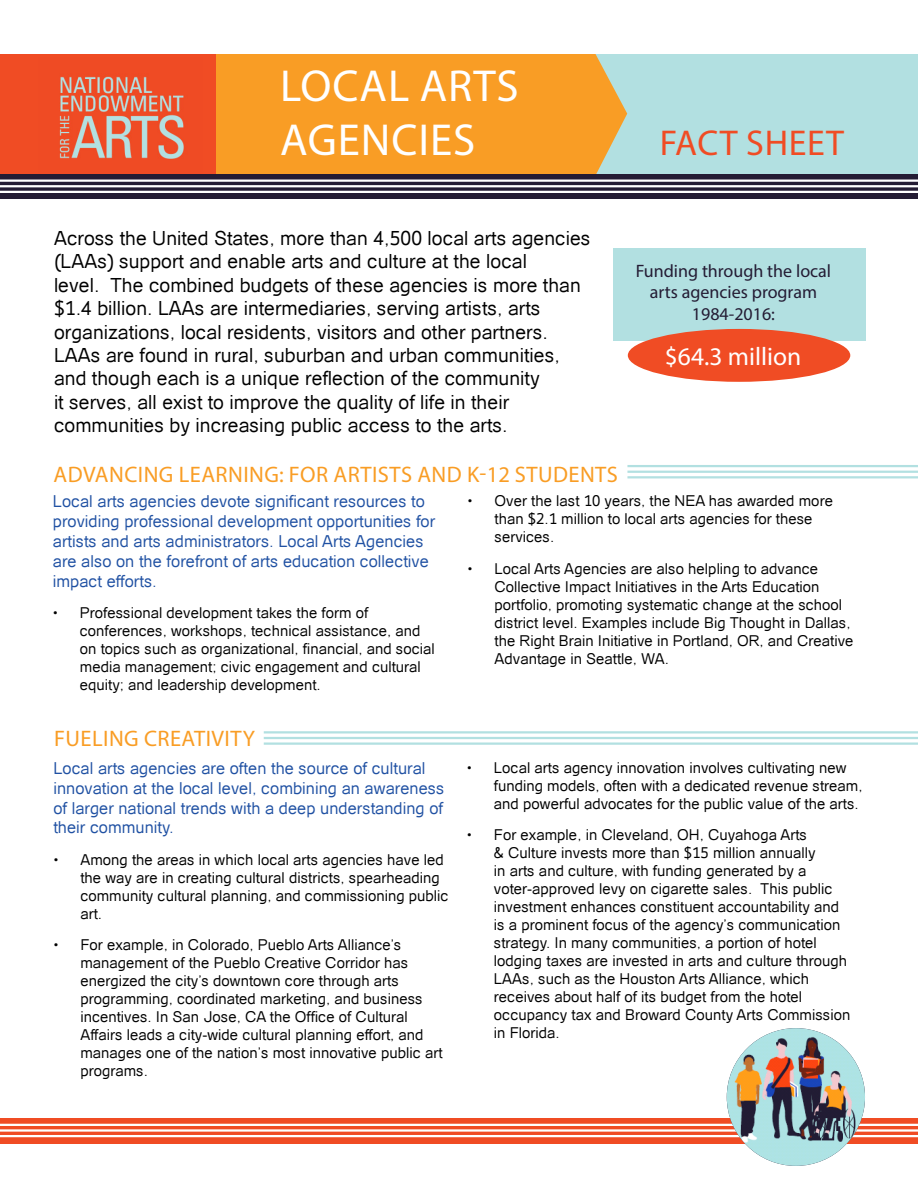
<style>
.page{position:relative;width:918px;height:1188px;background:#fff}
.page>*{position:absolute;margin:0;border:0;box-sizing:border-box;transform-origin:0 0}
.t1{font:45px/54px "Myriad Pro";letter-spacing:.02em;color:#fff}
.t2{font:36px "Myriad Pro";letter-spacing:.02em;color:#f04c24}
.t3{font:25.5px "Myriad Pro";color:#fff}
.t4{font:22.5px "Myriad Pro";letter-spacing:.02em;color:#f99d25}
.t5{font:19.5px/23.4px "Catriel";color:#000}
.t6{font:18px/21.6px "Myriad Pro";color:#241c34;text-align:center}
.t7{font:16.5px/19.8px "Catriel";color:#2051a3}
.t8{font:15px/18px "Catriel";color:#000}
</style>
<div class="page">
<div style="left:0;top:1118px;width:918px;height:25px;background:#f04c24"></div>
<hr style="left:0;top:1124px;width:918px;height:2px;background:#fff">
<hr style="left:0;top:1129px;width:918px;height:3px;background:#fff">
<hr style="left:0;top:1135px;width:918px;height:2px;background:#fff">
<img style="left:727px;top:1028px;width:138px;height:138px;border-radius:69px">
<div style="left:613px;top:248px;width:252px;height:93px;background:#b2e0e1"></div>
<div style="left:628px;top:329px;width:222px;height:53px;background:#f04c24;border-radius:50%"></div>
<div style="left:0;top:54px;width:918px;height:122px;background:#f04c24"></div>
<img style="left:59px;top:76px;width:125px;height:83px">
<div style="left:580px;top:54px;width:338px;height:122px;background:#b2e0e1"></div>
<div style="left:216px;top:54px;width:411px;height:120px;background:#f99d25"></div>
<hr style="left:627px;top:465px;width:291px;height:2px;background:#b2e0e1">
<hr style="left:627px;top:471px;width:291px;height:2px;background:#b2e0e1">
<hr style="left:627px;top:476px;width:291px;height:2px;background:#b2e0e1">
<hr style="left:264px;top:731px;width:654px;height:3px;background:#b2e0e1">
<hr style="left:264px;top:737px;width:654px;height:2px;background:#b2e0e1">
<hr style="left:264px;top:742px;width:654px;height:3px;background:#b2e0e1">
<svg style="left:0;top:174px;width:918px;height:25px;background:#312940"></svg>
<hr style="left:0;top:180px;width:918px;height:2px;background:#fff">
<hr style="left:0;top:185px;width:918px;height:2px;background:#fff">
<hr style="left:0;top:191px;width:918px;height:2px;background:#fff">
<h1 class="t1" style="left:280px;top:59px;width:240px">LOCAL ARTS<br>AGENCIES</h1>
<p class="t5" style="left:54px;top:227px;width:538px">Across the United States, more than 4,500 local arts agencies (LAAs) support and enable arts and culture at the local<br>level. The combined budgets of these agencies is more than $1.4 billion. LAAs are intermediaries, serving artists, arts organizations, local residents, visitors and other partners.<br>LAAs are found in rural, suburban and urban communities, and though each is a unique reflection of the community<br>it serves, all exist to improve the quality of life in their communities by increasing public access to the arts.</p>
<h2 class="t2" style="left:660px;top:121px;width:186px">FACT SHEET</h2>
<p class="t6" style="left:636px;top:260px;width:197px">Funding through the local arts agencies program<br>1984-2016:</p>
<h3 class="t3" style="left:665px;top:341px;width:138px">$64.3 million</h3>
<h3 class="t4" style="left:54px;top:460px;width:566px">ADVANCING LEARNING: FOR ARTISTS AND K-12 STUDENTS</h3>
<p class="t7" style="left:53px;top:492px;width:384px">Local arts agencies devote significant resources to providing professional development opportunities for artists and arts administrators. Local Arts Agencies are also on the forefront of arts education collective impact efforts.</p>
<p class="t8" style="left:80px;top:604px;width:357px;text-indent:-27px">• Professional development takes the form of conferences, workshops, technical assistance, and on topics such as organizational, financial, and social media management; civic engagement and cultural equity; and leadership development.</p>
<p class="t8" style="left:495px;top:492px;width:340px;text-indent:-27px">• Over the last 10 years, the NEA has awarded more than $2.1 million to local arts agencies for these services.</p>
<p class="t8" style="left:495px;top:560px;width:361px;text-indent:-27px">• Local Arts Agencies are also helpling to advance Collective Impact Initiatives in the Arts Education portfolio, promoting systematic change at the school district level. Examples include Big Thought in Dallas, the Right Brain Initiative in Portland, OR, and Creative Advantage in Seattle, WA.</p>
<h3 class="t4" style="left:54px;top:725px;width:202px">FUELING CREATIVITY</h3>
<p class="t7" style="left:53px;top:758px;width:393px">Local arts agencies are often the source of cultural innovation at the local level, combining an awareness of larger national trends with a deep understanding of their community.</p>
<p class="t8" style="left:80px;top:851px;width:370px;text-indent:-27px">• Among the areas in which local arts agencies have led the way are in creating cultural districts, spearheading community cultural planning, and commissioning public art.</p>
<p class="t8" style="left:80px;top:936px;width:364px;text-indent:-27px">• For example, in Colorado, Pueblo Arts Alliance’s management of the Pueblo Creative Corridor has energized the city’s downtown core through arts programming, coordinated marketing, and business incentives. In San Jose, CA the Office of Cultural Affairs leads a city-wide cultural planning effort, and manages one of the nation’s most innovative public art programs.</p>
<p class="t8" style="left:494px;top:759px;width:370px;text-indent:-27px">• Local arts agency innovation involves cultivating new funding models, often with a dedicated revenue stream, and powerful advocates for the public value of the arts.</p>
<p class="t8" style="left:494px;top:826px;width:358px;text-indent:-27px">• For example, in Cleveland, OH, Cuyahoga Arts<br>&amp; Culture invests more than $15 million annually<br>in arts and culture, with funding generated by a voter-approved levy on cigarette sales. This public investment enhances constituent accountability and is a prominent focus of the agency’s communication strategy. In many communities, a portion of hotel lodging taxes are invested in arts and culture through LAAs, such as the Houston Arts Alliance, which receives about half of its budget from the hotel occupancy tax and Broward County Arts Commission in Florida.</p>
</div>
